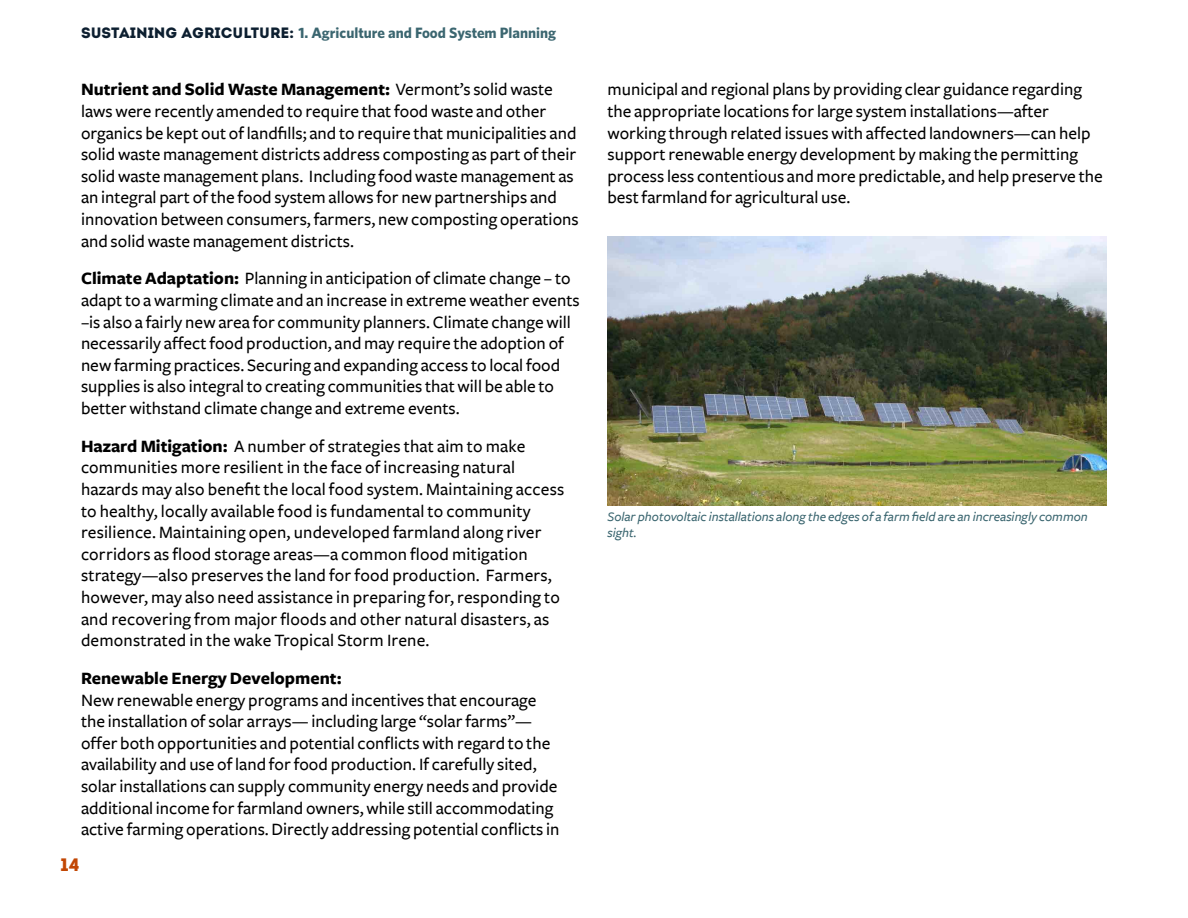
<style>
.page{position:relative;width:1188px;height:918px;background:#fff}
.page>*{position:absolute;margin:0;border:0;box-sizing:border-box;transform-origin:0 0}
.t1{font:500 18px/21.6px "Freight Sans";color:#000}
.t2{font:700 18px "Freight Sans";color:#000}
.t3{font:18px "Intro";color:#c24704}
.t4{font:700 15px "Whitney";color:#3b6670}
.t5{font:italic 500 13.5px/16.2px "Freight Sans";color:#3b6670}
.s1{font-family:"Intro";font-weight:400;color:#0d1f30}
.s2{font-weight:700}
</style>
<div class="page">
<img style="left:608px;top:237px;width:499px;height:269px">
<p class="t4" style="left:81px;top:24px;width:477px"><span class="s1">SUSTAINING AGRICULTURE:</span> 1. Agriculture and Food System Planning</p>
<p class="t1" style="left:81px;top:79px;width:499px"><span class="s2">Nutrient and Solid Waste Management:</span> Vermont’s solid waste laws were recently amended to require that food waste and other organics be kept out of landfills; and to require that municipalities and solid waste management districts address composting as part of their solid waste management plans. Including food waste management as an integral part of the food system allows for new partnerships and innovation between consumers, farmers, new composting operations and solid waste management districts.</p>
<p class="t1" style="left:81px;top:268px;width:500px"><span class="s2">Climate Adaptation:</span> Planning in anticipation of climate change – to adapt to a warming climate and an increase in extreme weather events –is also a fairly new area for community planners. Climate change will necessarily affect food production, and may require the adoption of new farming practices. Securing and expanding access to local food supplies is also integral to creating communities that will be able to better withstand climate change and extreme events.</p>
<p class="t1" style="left:81px;top:435px;width:485px"><span class="s2">Hazard Mitigation:</span> A number of strategies that aim to make communities more resilient in the face of increasing natural hazards may also benefit the local food system. Maintaining access to healthy, locally available food is fundamental to community resilience. Maintaining open, undeveloped farmland along river corridors as flood storage areas—a common flood mitigation strategy—also preserves the land for food production. Farmers, however, may also need assistance in preparing for, responding to and recovering from major floods and other natural disasters, as demonstrated in the wake Tropical Storm Irene.</p>
<p class="t2" style="left:81px;top:669px;width:262px">Renewable Energy Development:</p>
<p class="t1" style="left:81px;top:689px;width:480px">New renewable energy programs and incentives that encourage the installation of solar arrays— including large “solar farms”— offer both opportunities and potential conflicts with regard to the availability and use of land for food production. If carefully sited, solar installations can supply community energy needs and provide additional income for farmland owners, while still accommodating active farming operations. Directly addressing potential conflicts in</p>
<p class="t3" style="left:61px;top:854px;width:20px">14</p>
<p class="t1" style="left:608px;top:79px;width:497px">municipal and regional plans by providing clear guidance regarding the appropriate locations for large system installations—after working through related issues with affected landowners—can help support renewable energy development by making the permitting process less contentious and more predictable, and help preserve the best farmland for agricultural use.</p>
<p class="t5" style="left:608px;top:509px;width:482px">Solar photovoltaic installations along the edges of a farm field are an increasingly common sight.</p>
</div>
